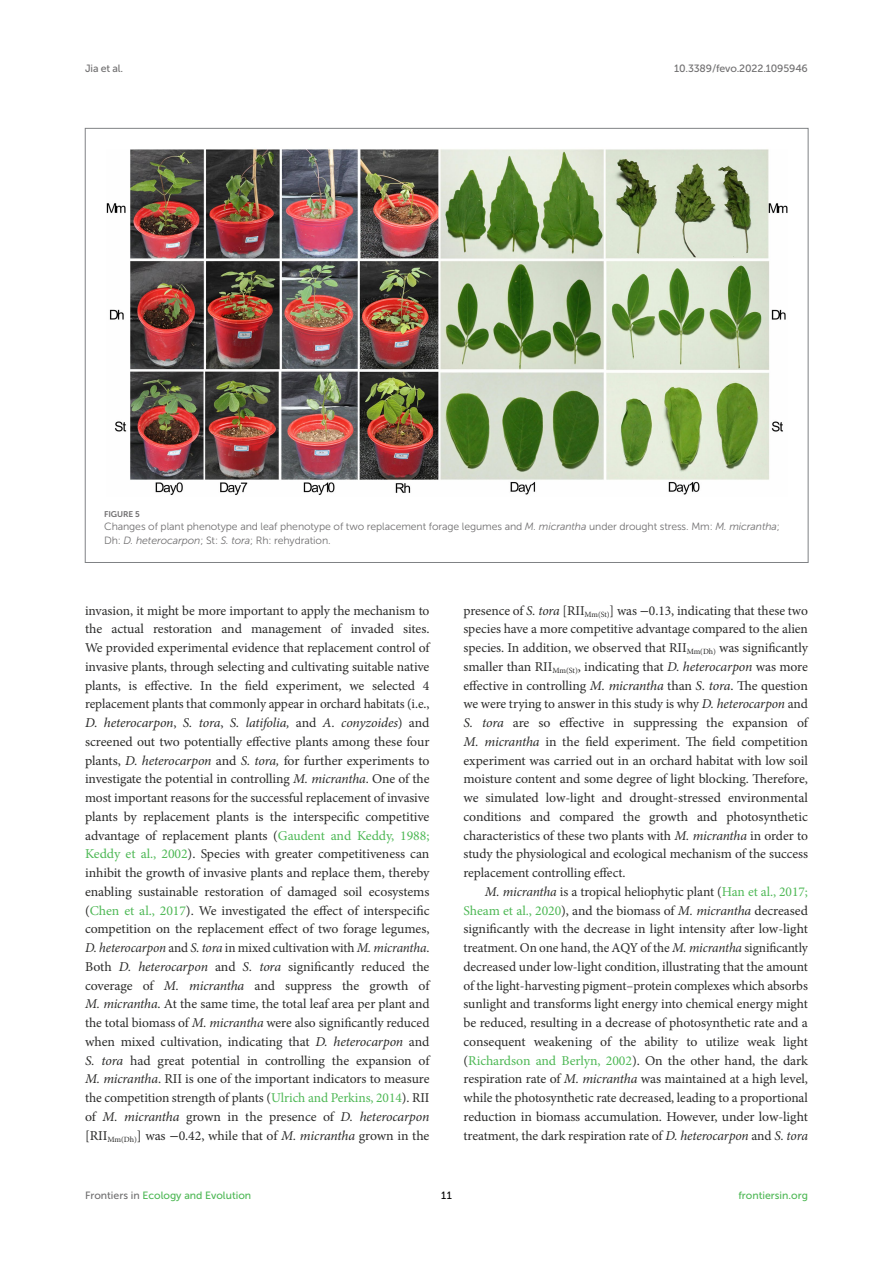
<style>
.page{position:relative;width:893px;height:1263px;background:#fff}
.page>*{position:absolute;margin:0;border:0;box-sizing:border-box;transform-origin:0 0}
.TEXT_FLUSH{font:13.5px/18.8px "Minion Pro";letter-spacing:-.005em;color:#2b2b2a;text-align:justify}
.TEXT{font:13.5px/18.8px "Minion Pro";letter-spacing:-.005em;color:#2b2b2a;text-align:justify}
.FIG_LEG{font:10.5px/13.5px "Museo Sans 300";letter-spacing:-.01em;color:#706f70}
.t1{font:10.5px "Museo Sans 500";color:#4eb855}
.t2{font:10.5px "Museo Sans 500";letter-spacing:-.015em;color:#706f70}
.t3{font:10.5px "Museo Sans 500";color:#000}
.FIG_HD{font:8.25px "Museo Sans 700";letter-spacing:-.01em;color:#706f70}
.s1{font-style:italic}
.s2{color:#4eb855}
.s3{font-family:"STIX General"}
.s4{color:#706f70}
</style>
<div class="page">
<img style="left:106px;top:149px;width:682px;height:346px">
<p class="t2" style="left:85px;top:63px;width:40px">Jia et al.</p>
<p class="t2" style="left:674px;top:63px;width:135px">10.3389/fevo.2022.1095946</p>
<p class="FIG_HD" style="left:104px;top:509px;width:37px">FIGURE 5</p>
<p class="FIG_LEG" style="left:104px;top:520px;width:677px">Changes of plant phenotype and leaf phenotype of two replacement forage legumes and <span class="s1">M. micrantha</span> under drought stress. Mm: <span class="s1">M. micrantha</span>;<br>Dh: <span class="s1">D. heterocarpon</span>; St: <span class="s1">S. tora</span>; Rh: rehydration.</p>
<p class="TEXT_FLUSH" style="left:85px;top:601px;width:346px">invasion, it might be more important to apply the mechanism to the actual restoration and management of invaded sites.<br>We provided experimental evidence that replacement control of invasive plants, through selecting and cultivating suitable native plants, is effective. In the field experiment, we selected 4 replacement plants that commonly appear in orchard habitats (i.e., <span class="s1">D. heterocarpon</span>, <span class="s1">S. tora</span>, <span class="s1">S. latifolia,</span> and <span class="s1">A. conyzoides</span>) and screened out two potentially effective plants among these four plants, <span class="s1">D. heterocarpon</span> and <span class="s1">S. tora,</span> for further experiments to investigate the potential in controlling <span class="s1">M. micrantha</span>. One of the most important reasons for the successful replacement of invasive plants by replacement plants is the interspecific competitive advantage of replacement plants (<span class="s2">Gaudent and Keddy, 1988; Keddy et al., 2002</span>). Species with greater competitiveness can inhibit the growth of invasive plants and replace them, thereby enabling sustainable restoration of damaged soil ecosystems (<span class="s2">Chen et al., 2017</span>). We investigated the effect of interspecific competition on the replacement effect of two forage legumes, <span class="s1">D. heterocarpon</span> and <span class="s1">S. tora</span> in mixed cultivation with <span class="s1">M. micrantha</span>.<br>Both <span class="s1">D. heterocarpon</span> and <span class="s1">S. tora</span> significantly reduced the coverage of <span class="s1">M. micrantha</span> and suppress the growth of <span class="s1">M. micrantha</span>. At the same time, the total leaf area per plant and the total biomass of <span class="s1">M. micrantha</span> were also significantly reduced when mixed cultivation, indicating that <span class="s1">D. heterocarpon</span> and <span class="s1">S. tora</span> had great potential in controlling the expansion of <span class="s1">M. micrantha</span>. RII is one of the important indicators to measure the competition strength of plants (<span class="s2">Ulrich and Perkins, 2014</span>). RII of <span class="s1">M. micrantha</span> grown in the presence of <span class="s1">D. heterocarpon </span>[RII<sub>Mm(Dh)</sub>] was <span class="s3">−</span>0.42, while that of <span class="s1">M. micrantha</span> grown in the</p>
<p class="TEXT_FLUSH" style="left:463px;top:601px;width:346px">presence of <span class="s1">S. tora</span> [RII<sub>Mm(St)</sub>] was <span class="s3">−</span>0.13, indicating that these two species have a more competitive advantage compared to the alien species. In addition, we observed that RII<sub>Mm(Dh)</sub> was significantly smaller than RII<sub>Mm(St)</sub>, indicating that <span class="s1">D. heterocarpon</span> was more effective in controlling <span class="s1">M. micrantha</span> than <span class="s1">S. tora</span>. The question we were trying to answer in this study is why <span class="s1">D. heterocarpon</span> and <span class="s1">S. tora</span> are so effective in suppressing the expansion of <span class="s1">M. micrantha</span> in the field experiment. The field competition experiment was carried out in an orchard habitat with low soil moisture content and some degree of light blocking. Therefore, we simulated low-light and drought-stressed environmental conditions and compared the growth and photosynthetic characteristics of these two plants with <span class="s1">M. micrantha</span> in order to study the physiological and ecological mechanism of the success replacement controlling effect.</p>
<p class="TEXT" style="left:463px;top:882px;width:346px;text-indent:21px"><span class="s1">M. micrantha</span> is a tropical heliophytic plant (<span class="s2">Han et al., 2017; Sheam et al., 2020</span>), and the biomass of <span class="s1">M. micrantha</span> decreased significantly with the decrease in light intensity after low-light treatment. On one hand, the AQY of the <span class="s1">M. micrantha</span> significantly decreased under low-light condition, illustrating that the amount of the light-harvesting pigment–protein complexes which absorbs sunlight and transforms light energy into chemical energy might be reduced, resulting in a decrease of photosynthetic rate and a consequent weakening of the ability to utilize weak light (<span class="s2">Richardson and Berlyn, 2002</span>). On the other hand, the dark respiration rate of <span class="s1">M. micrantha</span> was maintained at a high level, while the photosynthetic rate decreased, leading to a proportional reduction in biomass accumulation. However, under low-light treatment, the dark respiration rate of <span class="s1">D. heterocarpon</span> and <span class="s1">S. tora</span></p>
<p class="t1" style="left:85px;top:1190px;width:168px"><span class="s4">Frontiers in</span> Ecology and Evolution</p>
<p class="t3" style="left:441px;top:1190px;width:12px">11</p>
<p class="t1" style="left:738px;top:1190px;width:71px">frontiersin.org</p>
</div>
